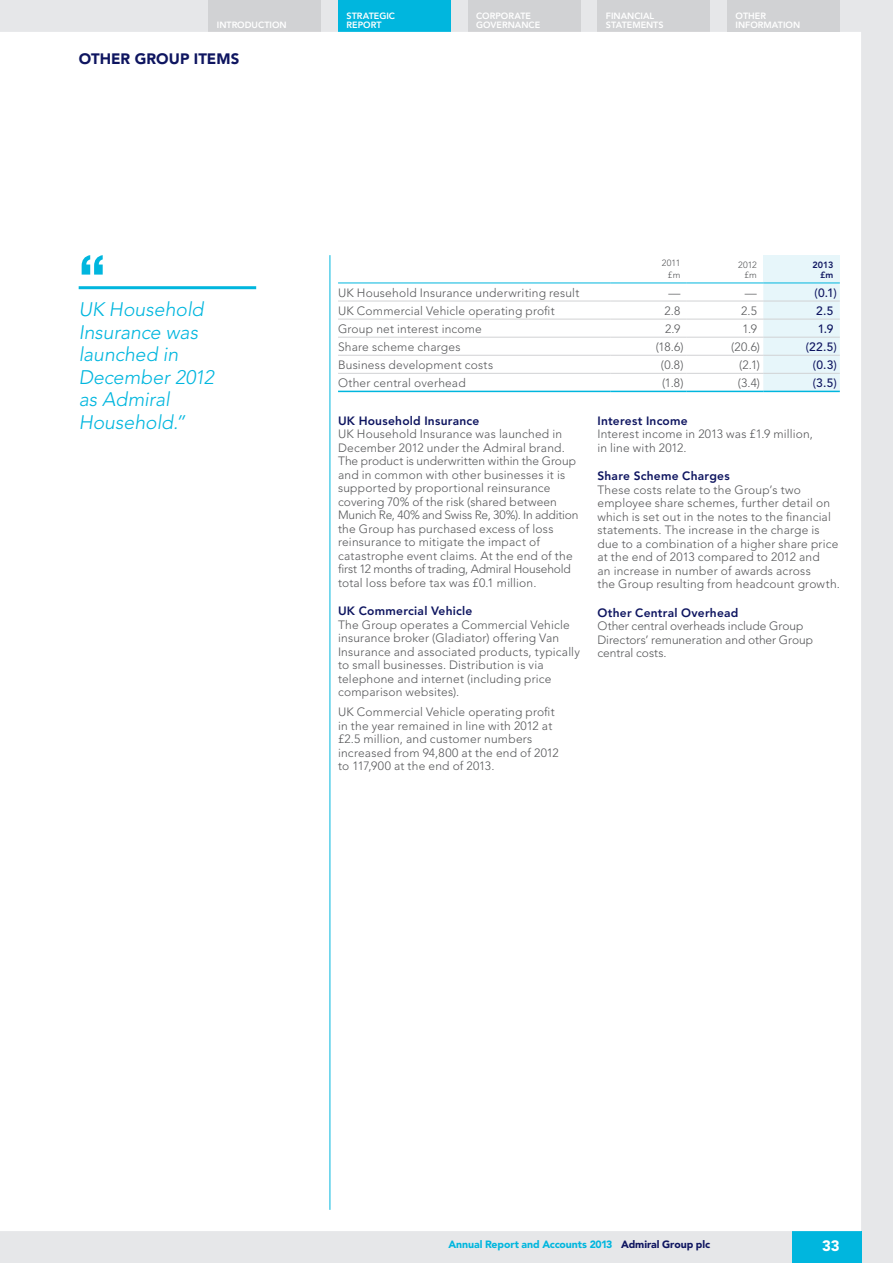
<style>
.page{position:relative;width:893px;height:1263px;background:#e6e7e9}
.page>*{position:absolute;margin:0;border:0;box-sizing:border-box;transform-origin:0 0}
.t1{font:800 54px "Helvetica Neue LT Std";color:#00b6de}
.t2{font:italic 300 19.5px/22.5px "Avenir LT Std";color:#00b6de}
.t3{font:900 15px "Avenir LT Std";color:#0e1560}
.t4{font:900 15px "Avenir LT Std";color:#fff}
.t5{font:300 12px/13.5px "Avenir LT Std";letter-spacing:.015em;color:#57585a}
.t6{font:800 12px "Avenir LT Std";letter-spacing:.02em;color:#0e1560}
.t7{font:300 12px/13.5px "Avenir LT Std";letter-spacing:-.005em;color:#57585a}
.t8{font:500 12px "Avenir LT Std";color:#0e1560}
.t9{font:900 10.5px "Avenir LT Std";letter-spacing:-.005em;color:#00b6de}
.t10{font:800 9px/9px "Avenir LT Std";color:#fff}
.t11{font:300 9px/12px "Avenir LT Std";letter-spacing:.01em;color:#57585a;text-align:right}
.t12{font:800 9px/10.5px "Avenir LT Std";color:#0e1560;text-align:right}
.s1{color:#0e1560}
</style>
<div class="page">
<div style="left:597px;top:0;width:113px;height:32px;background:#d1d2d4"></div>
<div style="left:468px;top:0;width:112px;height:32px;background:#d1d2d4"></div>
<div style="left:338px;top:0;width:113px;height:32px;background:#00b6de"></div>
<div style="left:208px;top:0;width:113px;height:32px;background:#d1d2d4"></div>
<div style="left:792px;top:1231px;width:69px;height:32px;background:#00b6de"></div>
<div style="left:0;top:32px;width:861px;height:1199px;background:#fff"></div>
<div style="left:727px;top:0;width:113px;height:32px;background:#d1d2d4"></div>
<hr style="left:330px;top:255px;width:1px;height:955px;background:#00b6de">
<div style="left:763px;top:255px;width:77px;height:28px;background:#e7f6fa"></div>
<div style="left:338px;top:284px;width:425px;height:107px;background:#fff"></div>
<div style="left:763px;top:284px;width:77px;height:107px;background:#e7f6fa"></div>
<hr style="left:338px;top:283px;width:272px;height:1px;background:#00b6de">
<hr style="left:610px;top:283px;width:77px;height:1px;background:#00b6de">
<hr style="left:687px;top:283px;width:76px;height:1px;background:#00b6de">
<hr style="left:763px;top:283px;width:77px;height:1px;background:#00b6de">
<hr style="left:338px;top:373px;width:272px;height:1px;background:#d1d2d4">
<hr style="left:610px;top:373px;width:77px;height:1px;background:#d1d2d4">
<hr style="left:687px;top:373px;width:76px;height:1px;background:#d1d2d4">
<hr style="left:763px;top:373px;width:77px;height:1px;background:#d1d2d4">
<hr style="left:338px;top:391px;width:272px;height:1px;background:#00b6de">
<hr style="left:610px;top:391px;width:77px;height:1px;background:#00b6de">
<hr style="left:687px;top:391px;width:76px;height:1px;background:#00b6de">
<hr style="left:763px;top:391px;width:77px;height:1px;background:#00b6de">
<hr style="left:338px;top:301px;width:272px;height:1px;background:#d1d2d4">
<hr style="left:610px;top:301px;width:77px;height:1px;background:#d1d2d4">
<hr style="left:687px;top:301px;width:76px;height:1px;background:#d1d2d4">
<hr style="left:763px;top:301px;width:77px;height:1px;background:#d1d2d4">
<hr style="left:338px;top:319px;width:272px;height:1px;background:#d1d2d4">
<hr style="left:610px;top:319px;width:77px;height:1px;background:#d1d2d4">
<hr style="left:687px;top:319px;width:76px;height:1px;background:#d1d2d4">
<hr style="left:763px;top:319px;width:77px;height:1px;background:#d1d2d4">
<hr style="left:338px;top:337px;width:272px;height:1px;background:#d1d2d4">
<hr style="left:610px;top:337px;width:77px;height:1px;background:#d1d2d4">
<hr style="left:687px;top:337px;width:76px;height:1px;background:#d1d2d4">
<hr style="left:763px;top:337px;width:77px;height:1px;background:#d1d2d4">
<hr style="left:338px;top:355px;width:272px;height:1px;background:#d1d2d4">
<hr style="left:610px;top:355px;width:77px;height:1px;background:#d1d2d4">
<hr style="left:687px;top:355px;width:76px;height:1px;background:#d1d2d4">
<hr style="left:763px;top:355px;width:77px;height:1px;background:#d1d2d4">
<hr style="left:79px;top:286px;width:177px;height:3px;background:#00b6de">
<p class="t10" style="left:347px;top:11px;width:50px">STRATEGIC</p>
<p class="t10" style="left:217px;top:20px;width:71px">INTRODUCTION</p>
<p class="t10" style="left:347px;top:20px;width:37px">REPORT</p>
<p class="t3" style="left:79px;top:50px;width:162px">OTHER GROUP ITEMS</p>
<p class="t10" style="left:476px;top:11px;width:65px">CORPORATE<br>GOVERNANCE</p>
<p class="t10" style="left:606px;top:11px;width:59px">FINANCIAL<br>STATEMENTS</p>
<p class="t10" style="left:736px;top:11px;width:66px">OTHER<br>INFORMATION</p>
<h1 class="t1" style="left:79px;top:242px;width:29px">“</h1>
<h2 class="t2" style="left:79px;top:299px;width:137px">UK Household<br>Insurance was launched in<br>December 2012 as Admiral<br>Household.”</h2>
<p class="t11" style="left:662px;top:257px;width:20px">2011 £m</p>
<p class="t11" style="left:738px;top:260px;width:20px;line-height:10.5px">2012 £m</p>
<p class="t12" style="left:812px;top:260px;width:23px">2013 £m</p>
<p class="t5" style="left:338px;top:286px;width:243px">UK Household Insurance underwriting result</p>
<p class="t5" style="left:668px;top:286px;width:13px">—</p>
<p class="t5" style="left:745px;top:286px;width:13px">—</p>
<p class="t8" style="left:814px;top:285px;width:24px">(0.1)</p>
<p class="t5" style="left:338px;top:304px;width:218px">UK Commercial Vehicle operating profit</p>
<p class="t5" style="left:665px;top:304px;width:17px">2.8</p>
<p class="t5" style="left:741px;top:304px;width:17px">2.5</p>
<p class="t8" style="left:816px;top:303px;width:19px">2.5</p>
<p class="t5" style="left:338px;top:322px;width:145px">Group net interest income</p>
<p class="t5" style="left:665px;top:322px;width:17px">2.9</p>
<p class="t5" style="left:742px;top:322px;width:16px">1.9</p>
<p class="t8" style="left:818px;top:322px;width:17px">1.9</p>
<p class="t5" style="left:338px;top:340px;width:124px">Share scheme charges</p>
<p class="t5" style="left:656px;top:340px;width:29px">(18.6)</p>
<p class="t5" style="left:731px;top:340px;width:30px">(20.6)</p>
<p class="t8" style="left:806px;top:340px;width:32px">(22.5)</p>
<p class="t5" style="left:338px;top:358px;width:157px">Business development costs</p>
<p class="t5" style="left:661px;top:358px;width:24px">(0.8)</p>
<p class="t5" style="left:739px;top:358px;width:22px">(2.1)</p>
<p class="t8" style="left:813px;top:358px;width:25px">(0.3)</p>
<p class="t5" style="left:338px;top:376px;width:129px">Other central overhead</p>
<p class="t5" style="left:662px;top:376px;width:23px">(1.8)</p>
<p class="t5" style="left:738px;top:376px;width:24px">(3.4)</p>
<p class="t8" style="left:813px;top:376px;width:25px">(3.5)</p>
<p class="t6" style="left:338px;top:413px;width:143px">UK Household Insurance</p>
<p class="t5" style="left:338px;top:427px;width:242px">UK Household Insurance was launched in December 2012 under the Admiral brand.<br>The product is underwritten within the Group and in common with other businesses it is supported by proportional reinsurance covering 70% of the risk (shared between Munich Re, 40% and Swiss Re, 30%). In addition the Group has purchased excess of loss reinsurance to mitigate the impact of catastrophe event claims. At the end of the first 12 months of trading, Admiral Household total loss before tax was £0.1 million.</p>
<p class="t6" style="left:338px;top:604px;width:136px">UK Commercial Vehicle</p>
<p class="t5" style="left:338px;top:618px;width:243px">The Group operates a Commercial Vehicle insurance broker (Gladiator) offering Van Insurance and associated products, typically to small businesses. Distribution is via telephone and internet (including price comparison websites).</p>
<p class="t5" style="left:338px;top:705px;width:222px">UK Commercial Vehicle operating profit in the year remained in line with 2012 at £2.5 million, and customer numbers increased from 94,800 at the end of 2012 to 117,900 at the end of 2013.</p>
<p class="t6" style="left:597px;top:413px;width:92px">Interest Income</p>
<p class="t5" style="left:597px;top:427px;width:217px">Interest income in 2013 was £1.9 million, in line with 2012.</p>
<p class="t6" style="left:597px;top:469px;width:134px">Share Scheme Charges</p>
<p class="t5" style="left:597px;top:483px;width:244px">These costs relate to the Group’s two employee share schemes, further detail on which is set out in the notes to the financial statements. The increase in the charge is due to a combination of a higher share price at the end of 2013 compared to 2012 and<br>an increase in number of awards across<br>the Group resulting from headcount growth.</p>
<p class="t6" style="left:597px;top:605px;width:142px">Other Central Overhead</p>
<p class="t7" style="left:597px;top:619px;width:217px">Other central overheads include Group<br>Directors’ remuneration and other Group central costs.</p>
<p class="t9" style="left:448px;top:1237px;width:263px">Annual Report and Accounts 2013 <span class="s1">Admiral Group plc</span></p>
<p class="t4" style="left:822px;top:1236px;width:19px">33</p>
</div>
